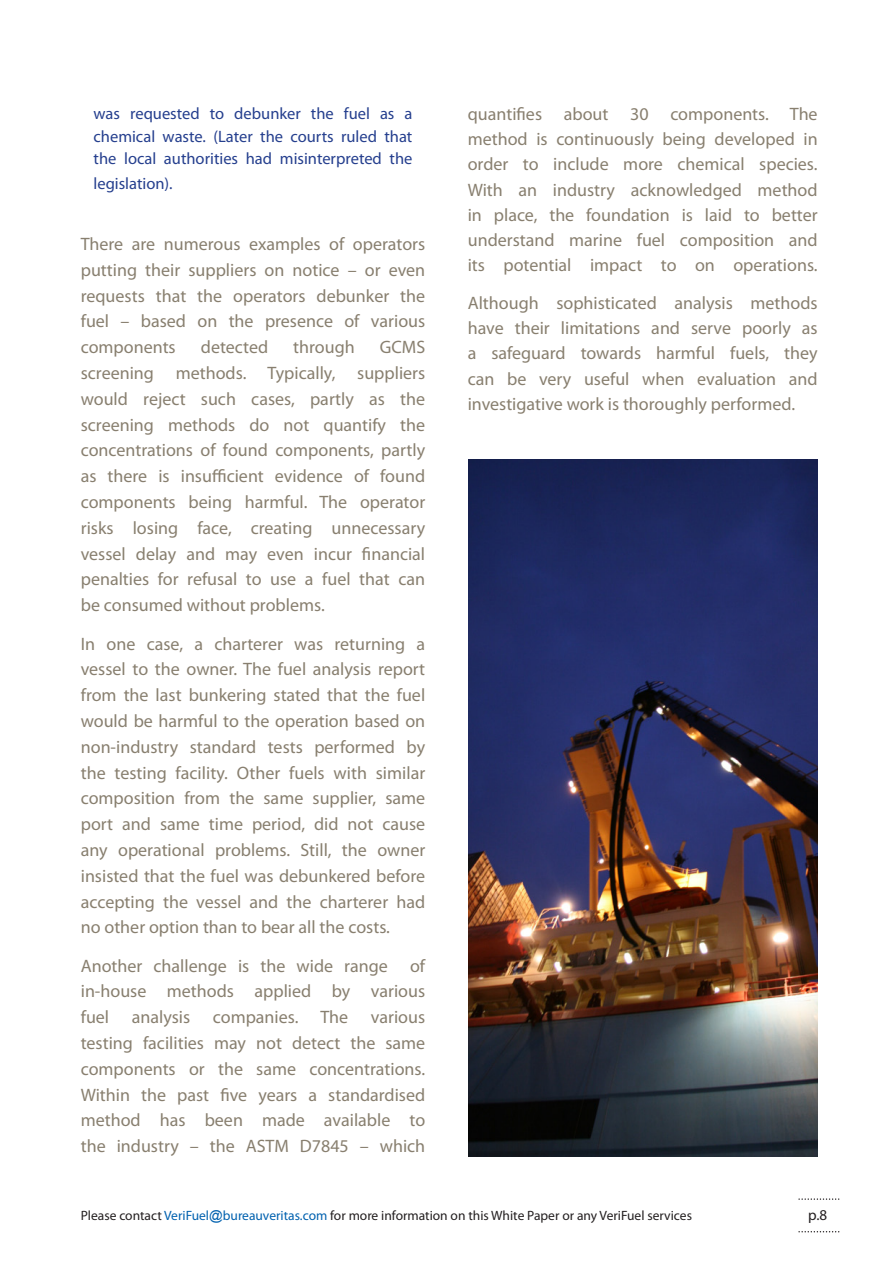
<style>
.page{position:relative;width:893px;height:1263px;background:#fff}
.page>*{position:absolute;margin:0;border:0;box-sizing:border-box;transform-origin:0 0}
.t1{font:18px/25.8px "Myriad Pro";color:#887f6f;text-align:justify}
.t2{font:16.5px/22.5px "Myriad Pro";color:#253f8e;text-align:justify}
.t3{font:15px "Myriad Pro";color:#231f20}
.t4{font:13.5px "Myriad Pro";color:#231f20}
.s1{color:#0061af}
.s2{font-family:"Arial";color:#0061af}
</style>
<div class="page">
<svg style="left:799px;top:1198px;width:41px;height:2px"></svg>
<svg style="left:799px;top:1231px;width:41px;height:1px"></svg>
<img style="left:468px;top:459px;width:349px;height:698px">
<p class="t2" style="left:94px;top:102px;width:320px">was requested to debunker the fuel as a chemical waste. (Later the courts ruled that the local authorities had misinterpreted the</p>
<p class="t2" style="left:94px;top:172px;width:81px">legislation).</p>
<p class="t1" style="left:81px;top:231px;width:346px">There are numerous examples of operators putting their suppliers on notice – or even requests that the operators debunker the fuel – based on the presence of various components</p>
<p class="t1" style="left:201px;top:334px;width:69px">detected</p>
<p class="t1" style="left:293px;top:334px;width:63px">through</p>
<p class="t1" style="left:81px;top:334px;width:346px;text-indent:299px">GCMS screening methods. Typically, suppliers would reject such cases, partly as the screening methods do not quantify the concentrations of found components, partly as there is insufficient evidence of found components being harmful. The operator risks losing face, creating unnecessary vessel delay and may even incur financial penalties for refusal to use a fuel that can be consumed without problems.</p>
<p class="t1" style="left:81px;top:630px;width:346px">In one case, a charterer was returning a vessel to the owner. The fuel analysis report from the last bunkering stated that the fuel would be harmful to the operation based on non-industry standard tests performed by the testing facility. Other fuels with similar composition from the same supplier, same port and same time period, did not cause any operational problems. Still, the owner insisted that the fuel was debunkered before accepting the vessel and the charterer had no other option than to bear all the costs.</p>
<p class="t1" style="left:81px;top:952px;width:346px">Another challenge is the wide range of in-house methods applied by various fuel</p>
<p class="t1" style="left:132px;top:1004px;width:60px">analysis</p>
<p class="t1" style="left:213px;top:1004px;width:137px">companies. The</p>
<p class="t1" style="left:81px;top:1004px;width:346px;text-indent:290px">various testing facilities may not detect the same components or the same concentrations.<br>Within the past five years a standardised method has been made available to the industry – the ASTM D7845 – which</p>
<p class="t1" style="left:468px;top:101px;width:351px;line-height:25px">quantifies about 30 components. The method is continuously being developed in order to include more chemical species.<br>With an industry acknowledged method in place, the foundation is laid to better understand marine fuel composition and its potential impact to on operations.</p>
<p class="t1" style="left:468px;top:290px;width:351px;line-height:25.2px">Although sophisticated analysis methods have their limitations and serve poorly as a safeguard towards harmful fuels, they can be very useful when evaluation and investigative work is thoroughly performed.</p>
<p class="t4" style="left:81px;top:1207px;width:613px">Please contact <span class="s1">VeriFuel</span><span class="s2">@</span><span class="s1">bureauveritas.com</span> for more information on this White Paper or any VeriFuel services</p>
<p class="t3" style="left:808px;top:1206px;width:20px">p.8</p>
</div>
